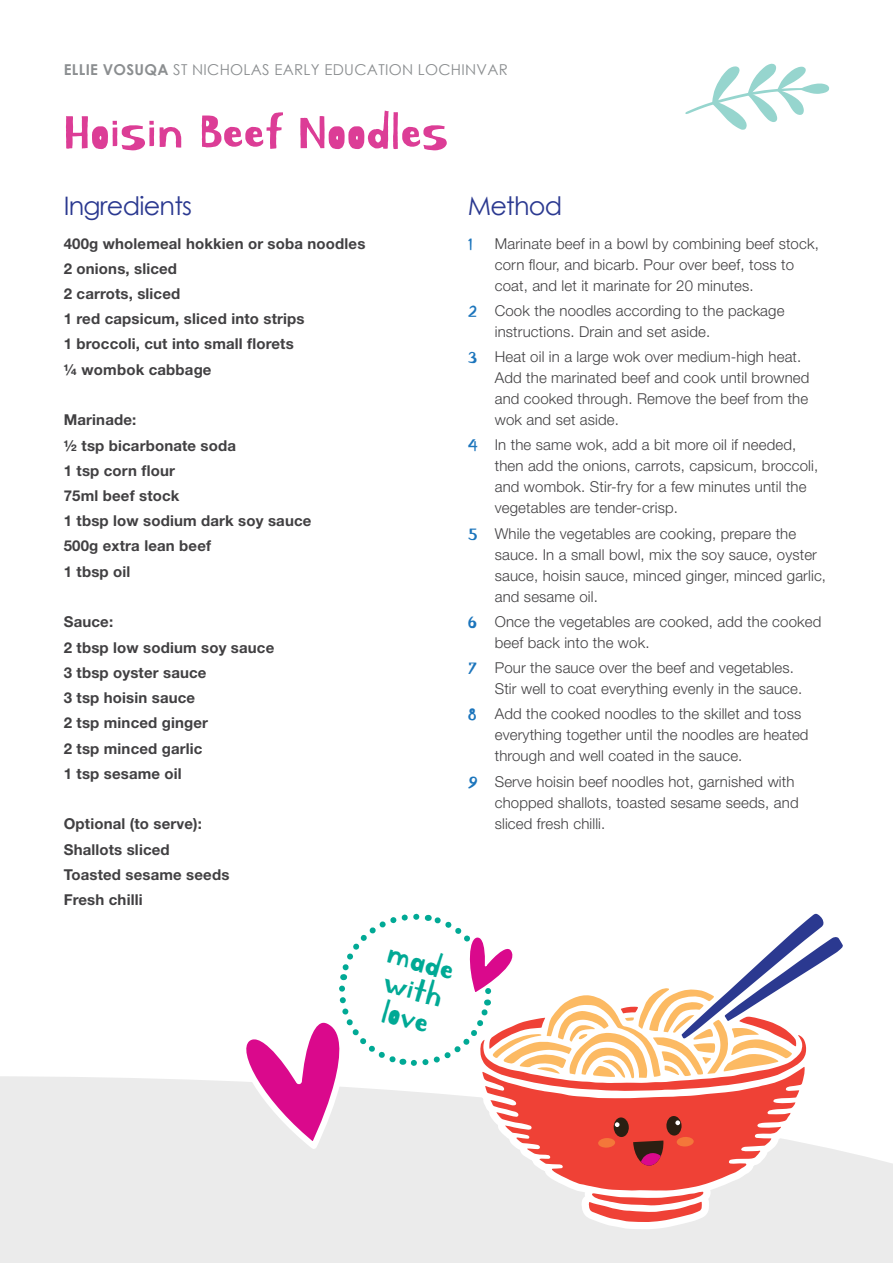
<style>
.page{position:relative;width:893px;height:1263px;background:#fff}
.page>*{position:absolute;margin:0;border:0;box-sizing:border-box;transform-origin:0 0}
.t1{font:54px "Kirang Haerang";color:#dc3d96}
.t2{font:34.5px/28.8px "Kirang Haerang";color:#00a995;text-align:justify}
.t3{font:25.5px "Century Gothic";letter-spacing:-.03em;color:#2b3990}
.t4{font:300 15px/21px "Helvetica Neue LT Std";letter-spacing:.01em;color:#414042}
.t5{font:700 15px/25.2px "Helvetica Neue LT Std";letter-spacing:.01em;color:#414042}
.t6{font:15px "Century Gothic";letter-spacing:.02em;color:#8b8e90}
.s1{font-weight:700}
.s2{font-family:"Kirang Haerang";font-weight:400;font-size:18px;color:#1c75bc}
</style>
<div class="page">
<div style="left:0;top:1076px;width:893px;height:187px;background:#ebebeb"></div>
<svg style="left:224px;top:913px;width:629px;height:320px"></svg>
<svg style="left:685px;top:64px;width:144px;height:66px"></svg>
<p class="t6" style="left:64px;top:59px;width:446px"><span class="s1">ELLIE VOSUQA</span> ST NICHOLAS EARLY EDUCATION LOCHINVAR</p>
<h1 class="t1" style="left:64px;top:103px;width:386px">Hoisin Beef Noodles</h1>
<h3 class="t3" style="left:64px;top:188px;width:130px">Ingredients</h3>
<p class="t5" style="left:64px;top:230px;width:303px">400g wholemeal hokkien or soba noodles<br>2 onions, sliced<br>2 carrots, sliced<br>1 red capsicum, sliced into strips<br>1 broccoli, cut into small florets<br>¼ wombok cabbage</p>
<p class="t5" style="left:64px;top:407px;width:249px">Marinade:<br>½ tsp bicarbonate soda<br>1 tsp corn flour<br>75ml beef stock<br>1 tbsp low sodium dark soy sauce<br>500g extra lean beef<br>1 tbsp oil</p>
<p class="t5" style="left:64px;top:609px;width:212px">Sauce:<br>2 tbsp low sodium soy sauce<br>3 tbsp oyster sauce<br>3 tsp hoisin sauce<br>2 tsp minced ginger<br>2 tsp minced garlic<br>1 tsp sesame oil</p>
<p class="t5" style="left:64px;top:811px;width:167px">Optional (to serve):<br>Shallots sliced<br>Toasted sesame seeds<br>Fresh chilli</p>
<h3 class="t3" style="left:468px;top:188px;width:96px">Method</h3>
<p class="t4" style="left:495px;top:232px;width:326px;text-indent:-27px"><span class="s2">1</span> Marinate beef in a bowl by combining beef stock, corn flour, and bicarb. Pour over beef, toss to coat, and let it marinate for 20 minutes.</p>
<p class="t4" style="left:495px;top:300px;width:291px;text-indent:-27px"><span class="s2">2</span> Cook the noodles according to the package instructions. Drain and set aside.</p>
<p class="t4" style="left:495px;top:346px;width:316px;text-indent:-27px"><span class="s2">3</span> Heat oil in a large wok over medium-high heat.<br>Add the marinated beef and cook until browned and cooked through. Remove the beef from the wok and set aside.</p>
<p class="t4" style="left:495px;top:434px;width:325px;text-indent:-27px"><span class="s2">4</span> In the same wok, add a bit more oil if needed, then add the onions, carrots, capsicum, broccoli, and wombok. Stir-fry for a few minutes until the vegetables are tender-crisp.</p>
<p class="t4" style="left:495px;top:522px;width:333px;text-indent:-27px"><span class="s2">5</span> While the vegetables are cooking, prepare the sauce. In a small bowl, mix the soy sauce, oyster sauce, hoisin sauce, minced ginger, minced garlic, and sesame oil.</p>
<p class="t4" style="left:495px;top:611px;width:328px;text-indent:-27px"><span class="s2">6</span> Once the vegetables are cooked, add the cooked beef back into the wok.</p>
<p class="t4" style="left:495px;top:657px;width:309px;text-indent:-27px"><span class="s2">7</span> Pour the sauce over the beef and vegetables.<br>Stir well to coat everything evenly in the sauce.</p>
<p class="t4" style="left:495px;top:703px;width:315px;text-indent:-27px"><span class="s2">8</span> Add the cooked noodles to the skillet and toss everything together until the noodles are heated through and well coated in the sauce.</p>
<p class="t4" style="left:495px;top:770px;width:305px;text-indent:-27px"><span class="s2">9</span> Serve hoisin beef noodles hot, garnished with chopped shallots, toasted sesame seeds, and sliced fresh chilli.</p>
<h2 class="t2" style="left:392px;top:939px;width:70px;rotate:16deg">made with love</h2>
</div>
